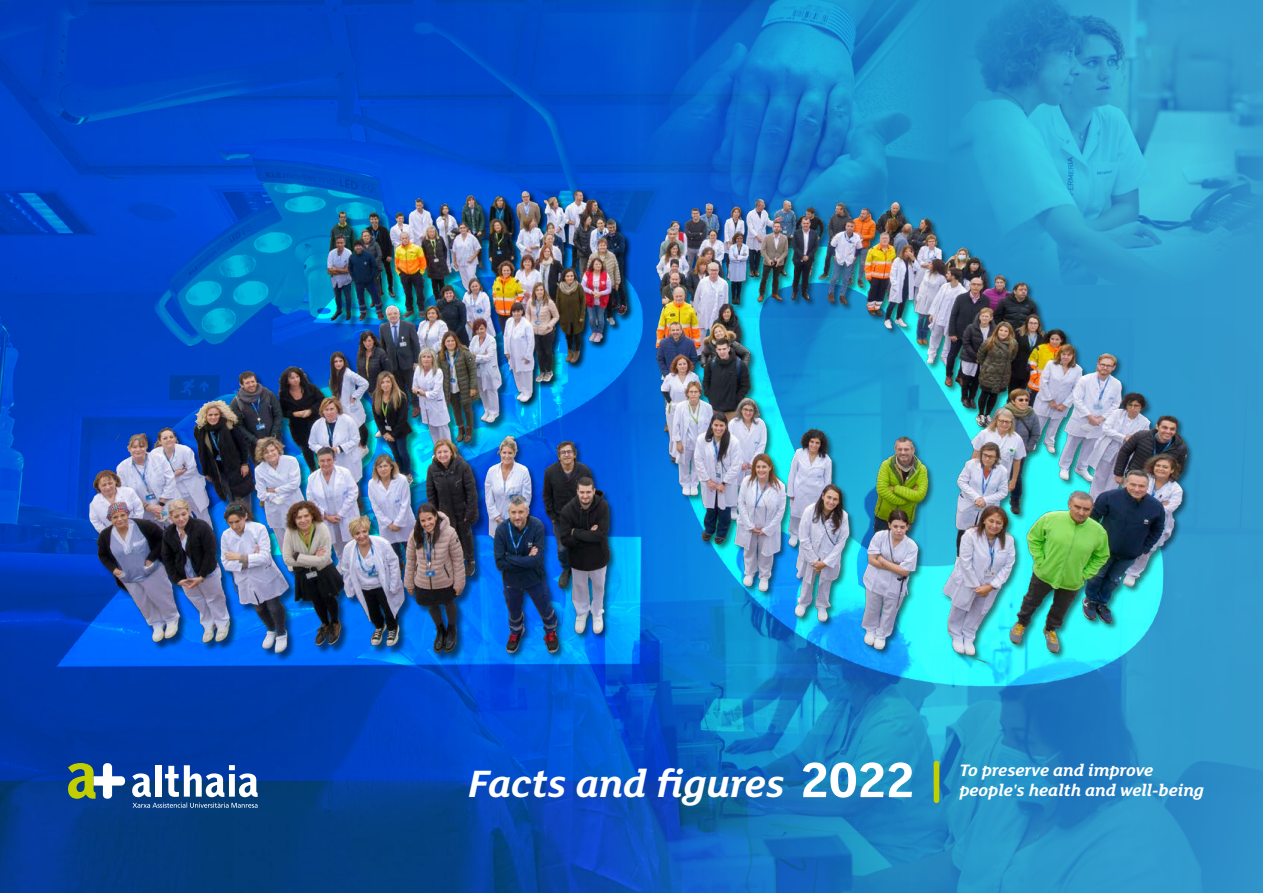
<style>
.page{position:relative;width:1263px;height:893px;background:#fff}
.page>*{position:absolute;margin:0;border:0;box-sizing:border-box;transform-origin:0 0}
.t1{font:700 53.85px "FS Lola";color:#fff}
.t2{font:italic 700 41.4px "FS Lola";letter-spacing:-.005em;color:#fff}
.t3{font:italic 700 18px/19.2px "FS Lola";color:#fff}
</style>
<div class="page">
<img style="left:900px;top:793px;width:363px;height:100px">
<img style="left:0;top:781px;width:900px;height:112px">
<img style="left:0;top:0;width:638px;height:781px">
<img style="left:642px;top:0;width:621px;height:793px">
<svg style="left:68px;top:763px;width:57px;height:36px"></svg>
<svg style="left:132px;top:765px;width:126px;height:43px"></svg>
<div style="left:934px;top:761px;width:5px;height:42px;background:#c1ce00;border-radius:3px"></div>
<p class="t2" style="left:468px;top:755px;width:318px">Facts and figures</p>
<p class="t1" style="left:799px;top:743px;width:117px">2022</p>
<p class="t3" style="left:959px;top:760px;width:246px">To preserve and improve people's health and well-being</p>
</div>
